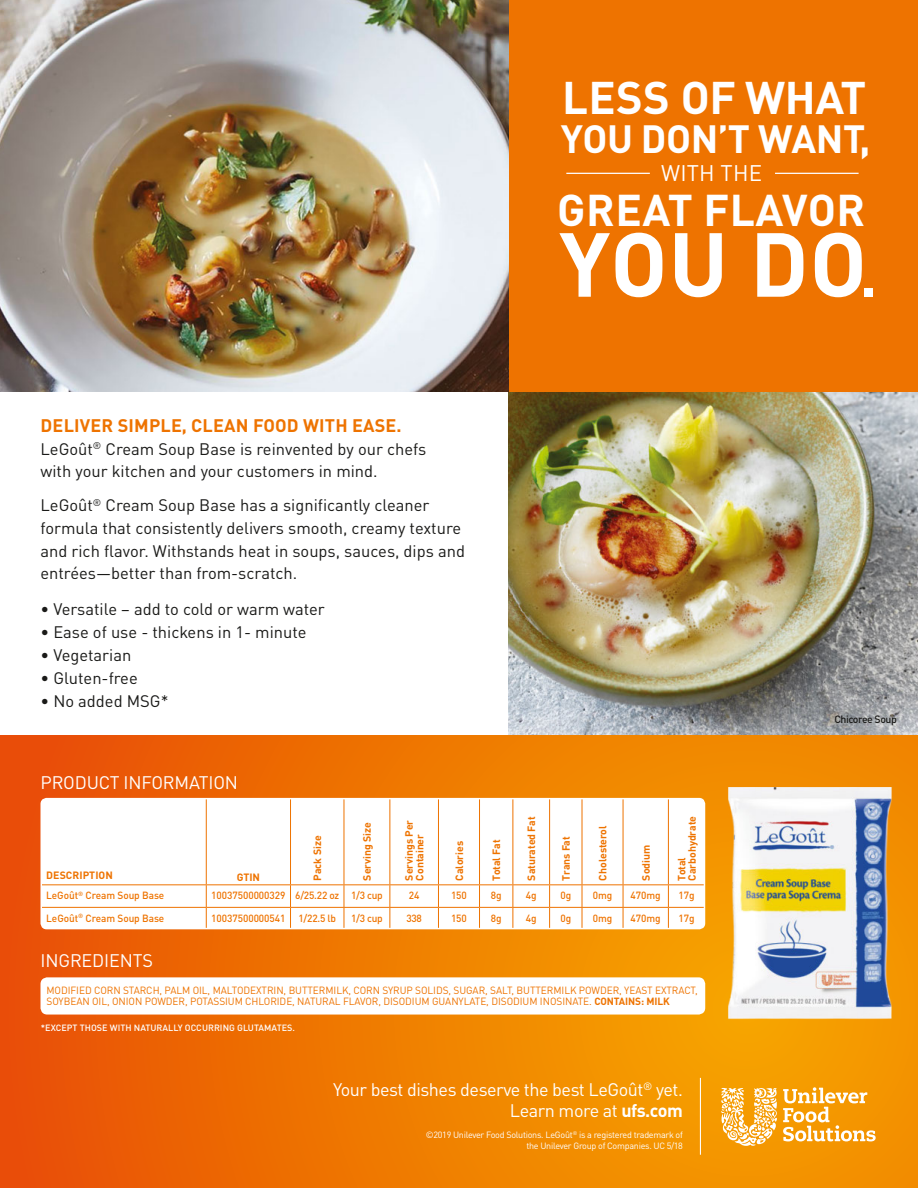
<style>
.page{position:relative;width:918px;height:1188px;background:#fff}
.page>*{position:absolute;margin:0;border:0;box-sizing:border-box;transform-origin:0 0}
.t1{font:700 89.25px "DIN Pro";color:#fff}
.t2{font:700 45.15px "DIN Pro";letter-spacing:-.01em;color:#fff}
.t3{font:700 43.95px "DIN Pro";letter-spacing:.01em;color:#fff}
.t4{font:700 38.85px "DIN Pro";letter-spacing:-.01em;color:#fff}
.t5{font:22.35px "DIN Pro";letter-spacing:.01em;color:#fff}
.t6{font:18px/21px "DIN Pro";letter-spacing:-.025em;color:#fff;text-align:right}
.t7{font:700 18px "DIN Pro";letter-spacing:.01em;color:#ee7300}
.t8{font:16.5px/22.8px "DIN Pro";color:#1a1a18}
.t9{font:700 10.5px/10.5px "DIN Pro";letter-spacing:-.005em;color:#ee7300}
.t10{font:500 10.5px "DIN Pro";letter-spacing:-.04em;color:#1a1a18}
.t11{font:10.35px/10.5px "DIN Pro";letter-spacing:-.005em;color:#ee7300}
.t12{font:500 10.35px "DIN Pro";letter-spacing:-.005em;color:#ee7300}
.t13{font:9px/10.8px "DIN Pro";letter-spacing:-.03em;color:#fff;text-align:right}
.t14{font:500 9px "DIN Pro";letter-spacing:.005em;color:#fff}
.s1{font-size:55.8px}
.s2{font-weight:700}
</style>
<div class="page">
<img style="left:509px;top:392px;width:409px;height:343px">
<svg style="left:0;top:735px;width:918px;height:453px;background:#ef7902"></svg>
<div style="left:40px;top:977px;width:665px;height:38px;background:#fff;border-radius:7px"></div>
<div style="left:509px;top:0;width:409px;height:392px;background:#ee7300"></div>
<hr style="left:566px;top:173px;width:84px;height:1px;background:#fff">
<hr style="left:775px;top:173px;width:84px;height:1px;background:#fff">
<svg style="left:783px;top:1087px;width:93px;height:54px"></svg>
<svg style="left:721px;top:1088px;width:56px;height:58px"></svg>
<img style="left:715px;top:787px;width:193px;height:236px">
<hr style="left:700px;top:1078px;width:1px;height:77px;background:#fff">
<svg style="left:42px;top:799px;width:662px;height:130px"></svg>
<hr style="left:41px;top:799px;width:1px;height:85px;background:#ee7300">
<hr style="left:206px;top:799px;width:1px;height:85px;background:#ee7300">
<hr style="left:290px;top:799px;width:1px;height:85px;background:#ee7300">
<hr style="left:344px;top:799px;width:1px;height:85px;background:#ee7300">
<hr style="left:390px;top:799px;width:1px;height:85px;background:#ee7300">
<hr style="left:438px;top:799px;width:1px;height:85px;background:#ee7300">
<hr style="left:479px;top:799px;width:1px;height:85px;background:#ee7300">
<hr style="left:513px;top:799px;width:1px;height:85px;background:#ee7300">
<hr style="left:549px;top:799px;width:1px;height:85px;background:#ee7300">
<hr style="left:582px;top:799px;width:1px;height:85px;background:#ee7300">
<hr style="left:623px;top:799px;width:1px;height:85px;background:#ee7300">
<hr style="left:668px;top:799px;width:1px;height:85px;background:#ee7300">
<hr style="left:704px;top:799px;width:1px;height:85px;background:#ee7300">
<hr style="left:41px;top:884px;width:165px;height:1px;background:#ee7300">
<hr style="left:206px;top:884px;width:85px;height:1px;background:#ee7300">
<hr style="left:291px;top:884px;width:53px;height:1px;background:#ee7300">
<hr style="left:344px;top:884px;width:46px;height:1px;background:#ee7300">
<hr style="left:390px;top:884px;width:48px;height:1px;background:#ee7300">
<hr style="left:438px;top:884px;width:42px;height:1px;background:#ee7300">
<hr style="left:480px;top:884px;width:33px;height:1px;background:#ee7300">
<hr style="left:513px;top:884px;width:37px;height:1px;background:#ee7300">
<hr style="left:550px;top:884px;width:32px;height:1px;background:#ee7300">
<hr style="left:582px;top:884px;width:41px;height:1px;background:#ee7300">
<hr style="left:623px;top:884px;width:45px;height:1px;background:#ee7300">
<hr style="left:668px;top:884px;width:36px;height:1px;background:#ee7300">
<hr style="left:41px;top:907px;width:165px;height:1px;background:#ee7300">
<hr style="left:206px;top:907px;width:85px;height:1px;background:#ee7300">
<svg style="left:206px;top:885px;width:1px;height:41px"></svg>
<hr style="left:291px;top:907px;width:53px;height:1px;background:#ee7300">
<svg style="left:290px;top:885px;width:1px;height:41px"></svg>
<hr style="left:344px;top:907px;width:46px;height:1px;background:#ee7300">
<svg style="left:344px;top:885px;width:1px;height:41px"></svg>
<hr style="left:390px;top:907px;width:48px;height:1px;background:#ee7300">
<svg style="left:390px;top:885px;width:1px;height:41px"></svg>
<hr style="left:438px;top:907px;width:42px;height:1px;background:#ee7300">
<svg style="left:438px;top:885px;width:1px;height:41px"></svg>
<hr style="left:480px;top:907px;width:33px;height:1px;background:#ee7300">
<svg style="left:479px;top:885px;width:1px;height:41px"></svg>
<hr style="left:513px;top:907px;width:37px;height:1px;background:#ee7300">
<svg style="left:513px;top:885px;width:1px;height:41px"></svg>
<hr style="left:550px;top:907px;width:32px;height:1px;background:#ee7300">
<svg style="left:549px;top:885px;width:1px;height:41px"></svg>
<hr style="left:582px;top:907px;width:41px;height:1px;background:#ee7300">
<svg style="left:582px;top:885px;width:1px;height:41px"></svg>
<hr style="left:623px;top:907px;width:45px;height:1px;background:#ee7300">
<svg style="left:623px;top:885px;width:1px;height:41px"></svg>
<hr style="left:668px;top:907px;width:36px;height:1px;background:#ee7300">
<svg style="left:668px;top:885px;width:1px;height:41px"></svg>
<div style="left:41px;top:798px;width:664px;height:131px;border:2px solid #fff;border-radius:5px"></div>
<img style="left:0;top:0;width:509px;height:392px">
<h2 class="t2" style="left:562px;top:60px;width:306px">LESS OF WHAT</h2>
<h3 class="t4" style="left:561px;top:107px;width:311px">YOU DON’T WANT,</h3>
<h3 class="t5" style="left:661px;top:156px;width:103px">WITH THE</h3>
<h3 class="t3" style="left:557px;top:173px;width:310px">GREAT FLAVOR</h3>
<h1 class="t1" style="left:559px;top:190px;width:319px">YOU DO<span class="s1">.</span></h1>
<p class="t7" style="left:41px;top:410px;width:363px">DELIVER SIMPLE, CLEAN FOOD WITH EASE.</p>
<p class="t8" style="left:40px;top:436px;width:387px">LeGoût<sup>®</sup> Cream Soup Base is reinvented by our chefs with your kitchen and your customers in mind.</p>
<p class="t8" style="left:40px;top:492px;width:426px">LeGoût<sup>®</sup> Cream Soup Base has a significantly cleaner formula that consistently delivers smooth, creamy texture and rich flavor. Withstands heat in soups, sauces, dips and entrées—better than from-scratch.</p>
<p class="t8" style="left:40px;top:596px;width:286px">• Versatile – add to cold or warm water</p>
<p class="t8" style="left:40px;top:619px;width:268px">• Ease of use - thickens in 1- minute</p>
<p class="t8" style="left:40px;top:642px;width:92px">• Vegetarian</p>
<p class="t8" style="left:40px;top:665px;width:99px">• Gluten-free</p>
<p class="t8" style="left:40px;top:688px;width:130px">• No added MSG*</p>
<p class="t6" style="left:41px;top:770px;width:199px">PRODUCT INFORMATION</p>
<p class="t9" style="left:46px;top:869px;width:68px">DESCRIPTION</p>
<p class="t9" style="left:237px;top:870px;width:25px">GTIN</p>
<p class="t9" style="left:311px;top:881px;width:46px;rotate:-90deg">Pack Size</p>
<p class="t9" style="left:361px;top:881px;width:60px;rotate:-90deg">Serving Size</p>
<p class="t9" style="left:403px;top:881px;width:62px;rotate:-90deg">Servings Per<br>Container</p>
<p class="t9" style="left:453px;top:881px;width:41px;rotate:-90deg">Calories</p>
<p class="t9" style="left:490px;top:881px;width:42px;rotate:-90deg">Total Fat</p>
<p class="t9" style="left:525px;top:881px;width:66px;rotate:-90deg">Saturated Fat</p>
<p class="t9" style="left:560px;top:881px;width:46px;rotate:-90deg">Trans Fat</p>
<p class="t9" style="left:596px;top:881px;width:56px;rotate:-90deg">Cholesterol</p>
<p class="t9" style="left:639px;top:881px;width:37px;rotate:-90deg">Sodium</p>
<p class="t9" style="left:675px;top:881px;width:66px;rotate:-90deg">Total<br>Carbohydrate</p>
<p class="t10" style="left:834px;top:711px;width:64px">Chicoree Soup</p>
<p class="t12" style="left:46px;top:887px;width:120px">LeGoût<sup>®</sup> Cream Soup Base</p>
<p class="t12" style="left:211px;top:887px;width:173px">10037500000329 6/25.22 oz 1/3 cup</p>
<p class="t12" style="left:409px;top:887px;width:12px">24</p>
<p class="t12" style="left:451px;top:887px;width:17px">150</p>
<p class="t12" style="left:491px;top:887px;width:12px">8g</p>
<p class="t12" style="left:526px;top:887px;width:12px">4g</p>
<p class="t12" style="left:560px;top:887px;width:12px">0g</p>
<p class="t12" style="left:593px;top:887px;width:21px">0mg</p>
<p class="t12" style="left:631px;top:887px;width:32px">470mg</p>
<p class="t12" style="left:679px;top:887px;width:18px">17g</p>
<p class="t12" style="left:46px;top:910px;width:120px">LeGoût<sup>®</sup> Cream Soup Base</p>
<p class="t12" style="left:211px;top:910px;width:76px">10037500000541</p>
<p class="t12" style="left:299px;top:910px;width:39px">1/22.5 lb</p>
<p class="t12" style="left:351px;top:910px;width:33px">1/3 cup</p>
<p class="t12" style="left:406px;top:910px;width:17px">338</p>
<p class="t12" style="left:451px;top:910px;width:17px">150</p>
<p class="t12" style="left:491px;top:910px;width:12px">8g</p>
<p class="t12" style="left:526px;top:910px;width:12px">4g</p>
<p class="t12" style="left:560px;top:910px;width:12px">0g</p>
<p class="t12" style="left:593px;top:910px;width:21px">0mg</p>
<p class="t12" style="left:631px;top:910px;width:32px">470mg</p>
<p class="t12" style="left:679px;top:910px;width:18px">17g</p>
<p class="t6" style="left:41px;top:948px;width:114px">INGREDIENTS</p>
<p class="t11" style="left:46px;top:984px;width:653px">MODIFIED CORN STARCH, PALM OIL, MALTODEXTRIN, BUTTERMILK, CORN SYRUP SOLIDS, SUGAR, SALT, BUTTERMILK POWDER, YEAST EXTRACT,<br>SOYBEAN OIL, ONION POWDER, POTASSIUM CHLORIDE, NATURAL FLAVOR, DISODIUM GUANYLATE, DISODIUM INOSINATE. <span class="s2">CONTAINS: MILK</span></p>
<p class="t14" style="left:41px;top:1021px;width:256px">*EXCEPT THOSE WITH NATURALLY OCCURRING GLUTAMATES.</p>
<p class="t6" style="left:333px;top:1078px;width:351px">Your best dishes deserve the best LeGoût<sup>®</sup> yet.<br>Learn more at <span class="s2">ufs.com</span></p>
<p class="t13" style="left:426px;top:1129px;width:259px">©2019 Unilever Food Solutions. LeGoût<sup>®</sup> is a registered trademark of the Unilever Group of Companies. UC 5/18</p>
</div>
